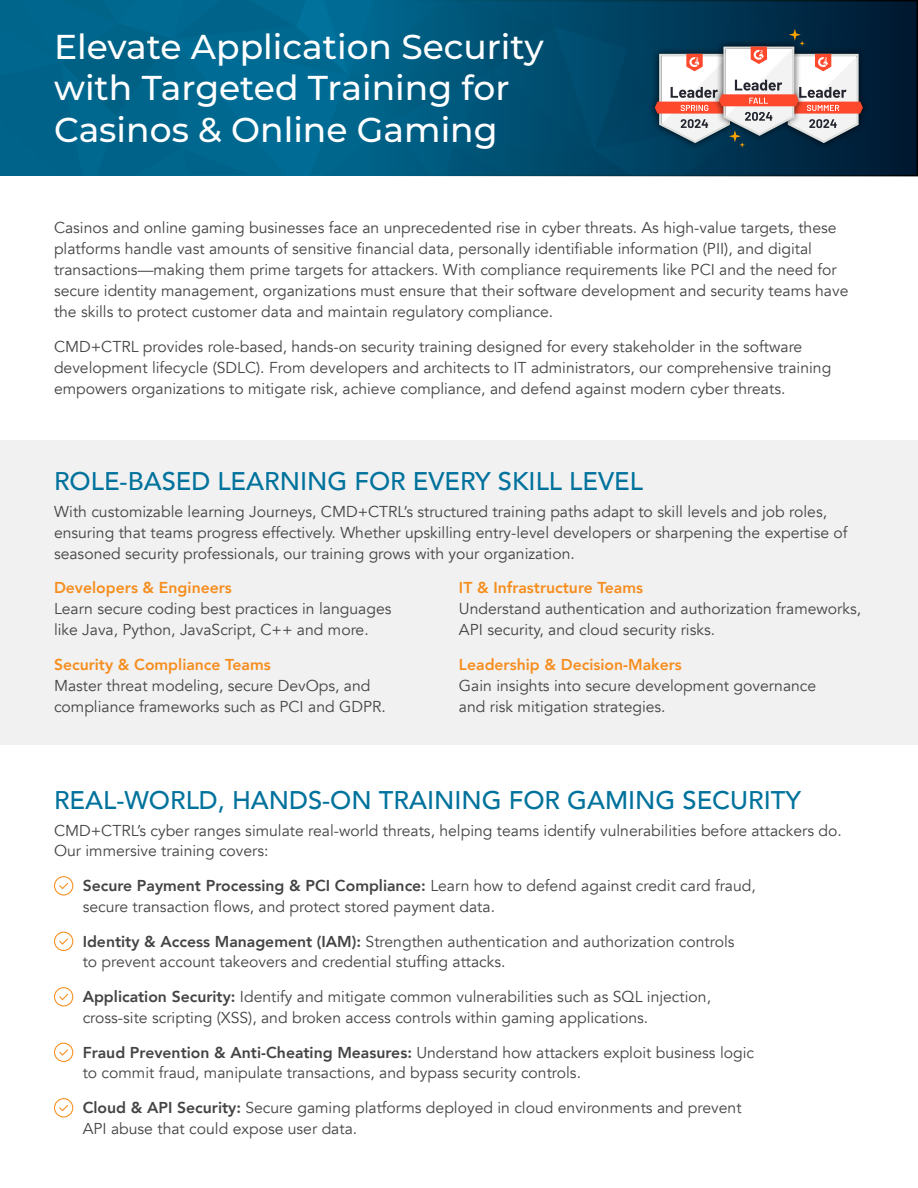
<style>
.page{position:relative;width:918px;height:1188px;background:#fff}
.page>*{position:absolute;margin:0;border:0;box-sizing:border-box;transform-origin:0 0}
.t1{font:500 34.5px/41.4px "Montserrat";color:#fff}
.t2{font:500 25.5px "Avenir";color:#00729c}
.t3{font:15.75px/21px "Avenir";color:#444}
.t4{font:800 15.75px "Avenir";color:#f68e1e}
.s1{font-weight:800}
</style>
<div class="page">
<div style="left:0;top:440px;width:918px;height:305px;background:#f1f1f2"></div>
<svg style="left:54px;top:876px;width:20px;height:20px"></svg>
<svg style="left:54px;top:931px;width:20px;height:20px"></svg>
<svg style="left:54px;top:987px;width:20px;height:20px"></svg>
<svg style="left:54px;top:1042px;width:20px;height:20px"></svg>
<svg style="left:54px;top:1098px;width:20px;height:20px"></svg>
<svg style="left:0;top:0;width:918px;height:176px;background:#165d7c"></svg>
<h1 class="t1" style="left:54px;top:25px;width:491px">Elevate Application Security with Targeted Training for<br>Casinos &amp; Online Gaming</h1>
<p class="t3" style="left:54px;top:217px;width:796px">Casinos and online gaming businesses face an unprecedented rise in cyber threats. As high-value targets, these platforms handle vast amounts of sensitive financial data, personally identifiable information (PII), and digital transactions—making them prime targets for attackers. With compliance requirements like PCI and the need for secure identity management, organizations must ensure that their software development and security teams have the skills to protect customer data and maintain regulatory compliance.</p>
<p class="t3" style="left:54px;top:336px;width:779px">CMD+CTRL provides role-based, hands-on security training designed for every stakeholder in the software development lifecycle (SDLC). From developers and architects to IT administrators, our comprehensive training empowers organizations to mitigate risk, achieve compliance, and defend against modern cyber threats.</p>
<h2 class="t2" style="left:54px;top:459px;width:590px">ROLE-BASED LEARNING FOR EVERY SKILL LEVEL</h2>
<p class="t3" style="left:54px;top:501px;width:795px">With customizable learning Journeys, CMD+CTRL’s structured training paths adapt to skill levels and job roles, ensuring that teams progress effectively. Whether upskilling entry-level developers or sharpening the expertise of seasoned security professionals, our training grows with your organization.</p>
<p class="t4" style="left:54px;top:575px;width:179px">Developers &amp; Engineers</p>
<p class="t3" style="left:54px;top:599px;width:339px">Learn secure coding best practices in languages like Java, Python, JavaScript, C++ and more.</p>
<p class="t4" style="left:54px;top:652px;width:218px">Security &amp; Compliance Teams</p>
<p class="t3" style="left:54px;top:675px;width:333px">Master threat modeling, secure DevOps, and compliance frameworks such as PCI and GDPR.</p>
<p class="t4" style="left:459px;top:575px;width:186px">IT &amp; Infrastructure Teams</p>
<p class="t3" style="left:459px;top:598px;width:404px">Understand authentication and authorization frameworks,<br>API security, and cloud security risks.</p>
<p class="t4" style="left:459px;top:652px;width:224px">Leadership &amp; Decision-Makers</p>
<p class="t3" style="left:459px;top:675px;width:359px">Gain insights into secure development governance and risk mitigation strategies.</p>
<h2 class="t2" style="left:54px;top:778px;width:749px">REAL-WORLD, HANDS-ON TRAINING FOR GAMING SECURITY</h2>
<p class="t3" style="left:54px;top:820px;width:789px">CMD+CTRL’s cyber ranges simulate real-world threats, helping teams identify vulnerabilities before attackers do.<br>Our immersive training covers:</p>
<p class="t3" style="left:83px;top:875px;width:675px"><span class="s1">Secure Payment Processing &amp; PCI Compliance:</span> Learn how to defend against credit card fraud, secure transaction flows, and protect stored payment data.</p>
<p class="t3" style="left:83px;top:931px;width:653px"><span class="s1">Identity &amp; Access Management (IAM):</span> Strengthen authentication and authorization controls to prevent account takeovers and credential stuffing attacks.</p>
<p class="t3" style="left:83px;top:986px;width:630px"><span class="s1">Application Security:</span> Identify and mitigate common vulnerabilities such as SQL injection, cross-site scripting (XSS), and broken access controls within gaming applications.</p>
<p class="t3" style="left:83px;top:1042px;width:673px"><span class="s1">Fraud Prevention &amp; Anti-Cheating Measures:</span> Understand how attackers exploit business logic to commit fraud, manipulate transactions, and bypass security controls.</p>
<p class="t3" style="left:83px;top:1097px;width:660px"><span class="s1">Cloud &amp; API Security:</span> Secure gaming platforms deployed in cloud environments and prevent<br>API abuse that could expose user data.</p>
</div>
